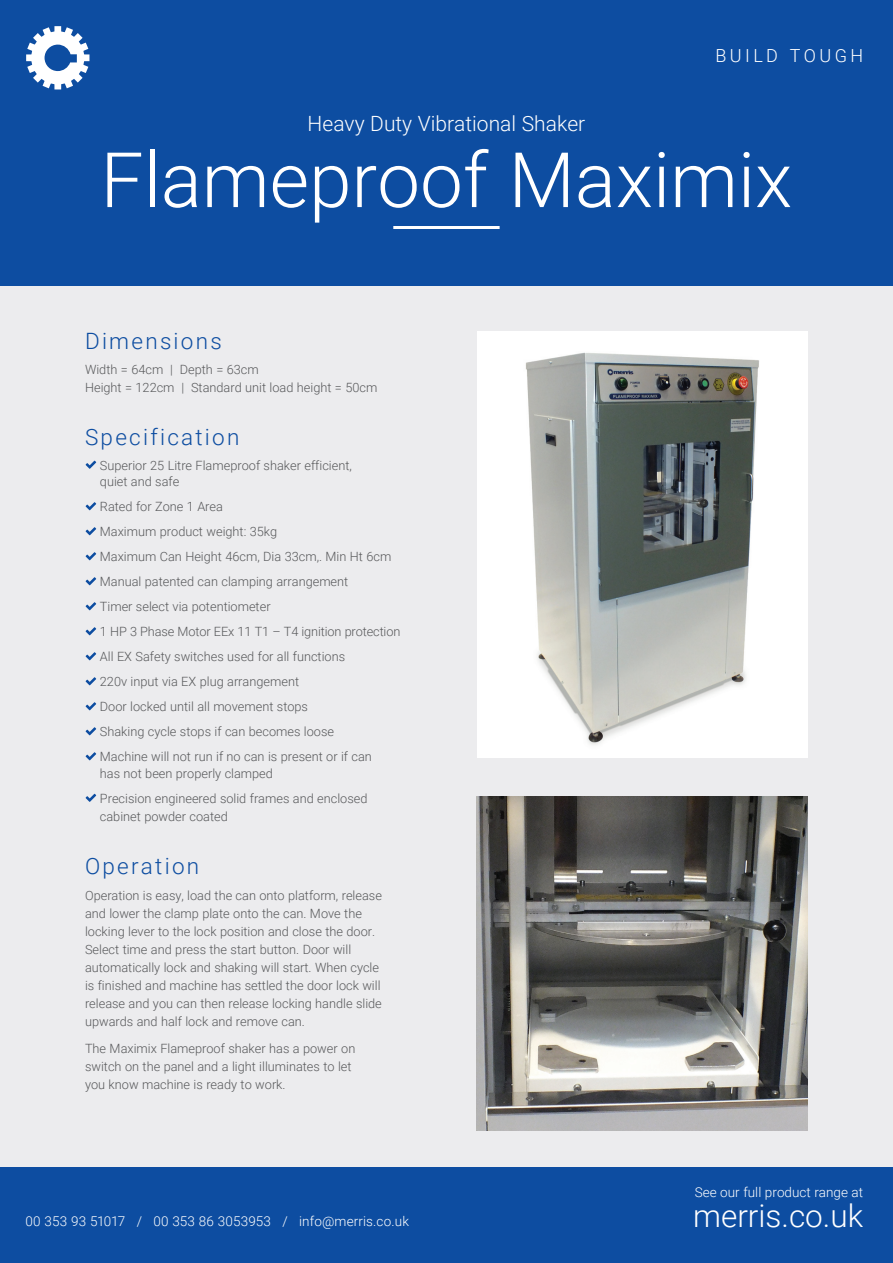
<style>
.page{position:relative;width:893px;height:1263px;background:#ececee}
.page>*{position:absolute;margin:0;border:0;box-sizing:border-box;transform-origin:0 0}
.t1{font:300 76.5px "Roboto";color:#fff}
.t2{font:300 31.5px "Roboto";color:#fff}
.t3{font:300 22.5px "Roboto";letter-spacing:.1em;color:#0d4da1}
.t4{font:300 21px "Roboto";color:#fff}
.t5{font:300 18px "Roboto";letter-spacing:.19em;color:#fff}
.t6{font:300 13.5px "Roboto";letter-spacing:.01em;color:#fff}
.t7{font:300 12.75px/25px "Roboto";color:#57585a}
</style>
<div class="page">
<div style="left:0;top:0;width:893px;height:286px;background:#0d4da1"></div>
<svg style="left:86px;top:461px;width:10px;height:8px"></svg>
<svg style="left:86px;top:502px;width:10px;height:8px"></svg>
<svg style="left:86px;top:527px;width:10px;height:8px"></svg>
<svg style="left:86px;top:552px;width:10px;height:8px"></svg>
<svg style="left:86px;top:577px;width:10px;height:8px"></svg>
<svg style="left:86px;top:602px;width:10px;height:8px"></svg>
<svg style="left:86px;top:627px;width:10px;height:8px"></svg>
<svg style="left:86px;top:652px;width:10px;height:8px"></svg>
<svg style="left:86px;top:677px;width:10px;height:8px"></svg>
<svg style="left:86px;top:702px;width:10px;height:8px"></svg>
<svg style="left:86px;top:727px;width:10px;height:8px"></svg>
<svg style="left:86px;top:752px;width:10px;height:8px"></svg>
<svg style="left:86px;top:794px;width:10px;height:8px"></svg>
<div style="left:477px;top:332px;width:330px;height:426px;background:#fff"></div>
<img style="left:525px;top:352px;width:234px;height:393px">
<img style="left:477px;top:796px;width:330px;height:335px">
<svg style="left:26px;top:26px;width:63px;height:63px"></svg>
<hr style="left:393px;top:226px;width:107px;height:3px;background:#fff">
<div style="left:0;top:1167px;width:893px;height:96px;background:#0d4da1"></div>
<h3 class="t5" style="left:715px;top:43px;width:149px">BUILD TOUGH</h3>
<h3 class="t4" style="left:308px;top:108px;width:279px">Heavy Duty Vibrational Shaker</h3>
<h1 class="t1" style="left:101px;top:126px;width:693px">Flameproof Maximix</h1>
<h3 class="t3" style="left:85px;top:325px;width:138px">Dimensions</h3>
<p class="t7" style="left:85px;top:360px;width:294px;line-height:18px">Width = 64cm | Depth = 63cm<br>Height = 122cm | Standard unit load height = 50cm</p>
<h3 class="t3" style="left:85px;top:421px;width:156px">Specification</h3>
<p class="t7" style="left:100px;top:456px;width:253px;line-height:16.5px">Superior 25 Litre Flameproof shaker efficient, quiet and safe</p>
<p class="t7" style="left:100px;top:494px;width:302px">Rated for Zone 1 Area<br>Maximum product weight: 35kg<br>Maximum Can Height 46cm, Dia 33cm,. Min Ht 6cm Manual patented can clamping arrangement<br>Timer select via potentiometer<br>1 HP 3 Phase Motor EEx 11 T1 – T4 ignition protection All EX Safety switches used for all functions<br>220v input via EX plug arrangement<br>Door locked until all movement stops<br>Shaking cycle stops if can becomes loose<br>Machine will not run if no can is present or if can</p>
<p class="t7" style="left:100px;top:760px;width:269px">has not been properly clamped<br>Precision engineered solid frames and enclosed</p>
<p class="t7" style="left:100px;top:803px;width:129px">cabinet powder coated</p>
<h3 class="t3" style="left:85px;top:850px;width:116px">Operation</h3>
<p class="t7" style="left:85px;top:886px;width:298px;line-height:18px">Operation is easy, load the can onto platform, release and lower the clamp plate onto the can. Move the locking lever to the lock position and close the door.<br>Select time and press the start button. Door will automatically lock and shaking will start. When cycle is finished and machine has settled the door lock will release and you can then release locking handle slide upwards and half lock and remove can.</p>
<p class="t7" style="left:85px;top:1039px;width:272px;line-height:18px">The Maximix Flameproof shaker has a power on switch on the panel and a light illuminates to let you know machine is ready to work.</p>
<p class="t6" style="left:26px;top:1212px;width:385px">00 353 93 51017 / 00 353 86 3053953 / info@merris.co.uk</p>
<p class="t6" style="left:695px;top:1183px;width:170px">See our full product range at</p>
<h2 class="t2" style="left:693px;top:1193px;width:172px">merris.co.uk</h2>
</div>
